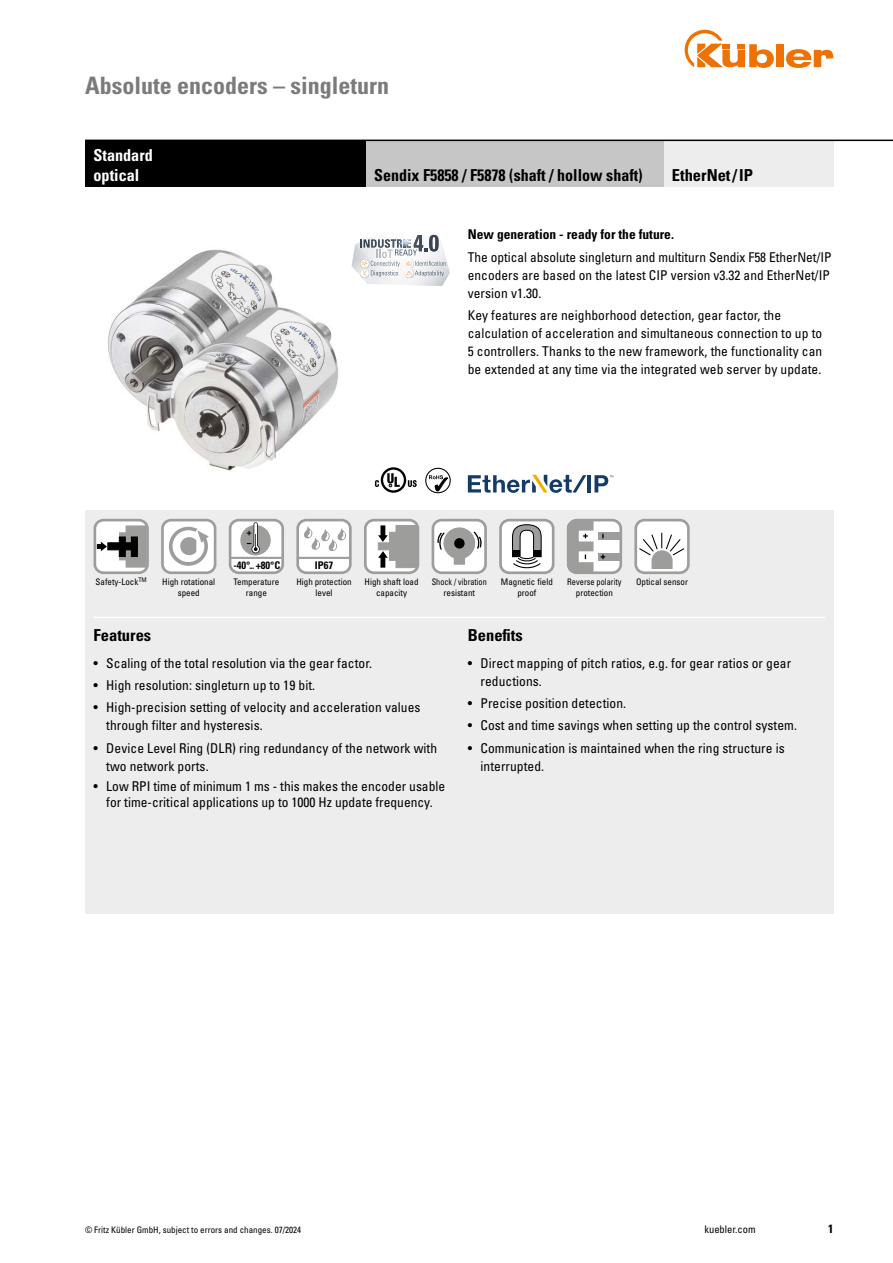
<style>
.page{position:relative;width:893px;height:1263px;background:#fff}
.page>*{position:absolute;margin:0;border:0;box-sizing:border-box;transform-origin:0 0}
.t1{font:700 condensed 24px "Univers LT Std";color:#7c7b7b}
.t2{font:700 condensed 16.5px "Univers LT Std";color:#000}
.t3{font:700 condensed 16.5px/19.8px "Univers LT Std";color:#fff}
.t4{font:condensed 13.5px/18px "Univers LT Std";letter-spacing:.005em;color:#000}
.t5{font:700 condensed 13.5px "Univers LT Std";color:#000}
.t6{font:700 condensed 12px "Univers LT Std";color:#000}
.t7{font:700 condensed 10.65px "Univers LT Std";color:#000}
.t8{font:condensed 10.5px "Univers LT Std";color:#000}
.t9{font:condensed 9px/11.2px "Univers LT Std";color:#000;text-align:center}
.t10{font:condensed 9px/11.2px "Univers LT Std";color:#000;text-align:center;scale:.93 1}
.t11{font:condensed 9px/11.2px "Univers LT Std";color:#000;text-align:center;scale:.91 1}
</style>
<div class="page">
<div style="left:776px;top:44px;width:8px;height:23px;background:#ee7203"></div>
<svg style="left:786px;top:49px;width:47px;height:19px"></svg>
<svg style="left:685px;top:30px;width:89px;height:38px"></svg>
<img style="left:108px;top:249px;width:244px;height:222px">
<div style="left:85px;top:510px;width:748px;height:404px;background:#ededed"></div>
<div style="left:636px;top:520px;width:52px;height:53px;background:#fff;border-radius:9px"></div>
<div style="left:634px;top:519px;width:56px;height:55px;border:3px solid #9d9d9c;border-radius:9px"></div>
<svg style="left:638px;top:532px;width:47px;height:37px"></svg>
<div style="left:568px;top:520px;width:53px;height:53px;background:#fff;border-radius:9px"></div>
<div style="left:567px;top:519px;width:55px;height:55px;border:3px solid #9d9d9c;border-radius:9px"></div>
<div style="left:598px;top:553px;width:21px;height:7px;background:#9d9d9c"></div>
<div style="left:598px;top:532px;width:21px;height:8px;background:#9d9d9c"></div>
<svg style="left:601px;top:554px;width:4px;height:5px"></svg>
<svg style="left:567px;top:519px;width:28px;height:55px"></svg>
<div style="left:501px;top:520px;width:52px;height:53px;background:#fff;border-radius:9px"></div>
<div style="left:499px;top:519px;width:55px;height:55px;border:3px solid #9d9d9c;border-radius:9px"></div>
<svg style="left:512px;top:524px;width:30px;height:45px"></svg>
<div style="left:433px;top:520px;width:53px;height:53px;background:#fff;border-radius:9px"></div>
<div style="left:432px;top:519px;width:55px;height:55px;border:3px solid #9d9d9c;border-radius:9px"></div>
<svg style="left:437px;top:527px;width:45px;height:38px"></svg>
<div style="left:365px;top:520px;width:53px;height:53px;background:#fff;border-radius:9px"></div>
<div style="left:364px;top:519px;width:55px;height:55px;border:3px solid #9d9d9c;border-radius:9px"></div>
<svg style="left:378px;top:525px;width:40px;height:43px;background:#a0a09f"></svg>
<div style="left:298px;top:520px;width:52px;height:53px;background:#fff;border-radius:9px"></div>
<div style="left:296px;top:519px;width:56px;height:55px;border:3px solid #9d9d9c;border-radius:9px"></div>
<hr style="left:297px;top:557px;width:53px;height:2px;background:#9d9d9c">
<svg style="left:304px;top:526px;width:42px;height:26px"></svg>
<div style="left:230px;top:520px;width:53px;height:53px;background:#fff;border-radius:9px"></div>
<div style="left:229px;top:519px;width:55px;height:55px;border:3px solid #9d9d9c;border-radius:9px"></div>
<hr style="left:229px;top:557px;width:53px;height:2px;background:#9d9d9c">
<div style="left:240px;top:525px;width:31px;height:30px;background:#9d9d9c;border-radius:50%"></div>
<svg style="left:247px;top:522px;width:13px;height:31px"></svg>
<div style="left:162px;top:520px;width:53px;height:53px;background:#fff;border-radius:9px"></div>
<div style="left:161px;top:519px;width:55px;height:55px;border:3px solid #9d9d9c;border-radius:9px"></div>
<svg style="left:169px;top:527px;width:40px;height:39px"></svg>
<div style="left:95px;top:520px;width:52px;height:53px;background:#fff;border-radius:9px"></div>
<div style="left:94px;top:519px;width:55px;height:55px;border:3px solid #9d9d9c;border-radius:9px"></div>
<svg style="left:97px;top:525px;width:50px;height:43px"></svg>
<hr style="left:587px;top:475px;width:4px;height:17px;background:#143b67">
<svg style="left:594px;top:475px;width:19px;height:17px"></svg>
<svg style="left:468px;top:475px;width:118px;height:18px"></svg>
<hr style="left:94px;top:617px;width:731px;height:1px;background:#fff">
<img style="left:352px;top:242px;width:98px;height:44px">
<svg style="left:360px;top:235px;width:86px;height:43px"></svg>
<svg style="left:425px;top:468px;width:26px;height:25px"></svg>
<svg style="left:375px;top:467px;width:42px;height:26px"></svg>
<div style="left:663px;top:140px;width:170px;height:47px;background:#ededed"></div>
<div style="left:85px;top:140px;width:281px;height:47px;background:#000"></div>
<div style="left:366px;top:140px;width:297px;height:47px;background:#c6c6c6"></div>
<hr style="left:85px;top:140px;width:808px;height:1px;background:#000">
<h1 class="t1" style="left:85px;top:71px;width:305px">Absolute encoders – singleturn</h1>
<p class="t3" style="left:94px;top:145px;width:61px">Standard optical</p>
<p class="t2" style="left:374px;top:165px;width:270px">Sendix F5858 / F5878 (shaft / hollow shaft)</p>
<p class="t2" style="left:672px;top:165px;width:83px">EtherNet/IP</p>
<p class="t7" style="left:233px;top:558px;width:48px">-40°... +80°C</p>
<p class="t7" style="left:315px;top:558px;width:20px">IP67</p>
<p class="t5" style="left:468px;top:226px;width:208px">New generation - ready for the future.</p>
<p class="t4" style="left:468px;top:248px;width:365px;text-align:justify">The optical absolute singleturn and multiturn Sendix F58 EtherNet/IP encoders are based on the latest CIP version v3.32 and EtherNet/IP version v1.30.</p>
<p class="t4" style="left:468px;top:306px;width:356px">Key features are neighborhood detection, gear factor, the calculation of acceleration and simultaneous connection to up to 5 controllers. Thanks to the new framework, the functionality can be extended at any time via the integrated web server by update.</p>
<p class="t9" style="left:95px;top:576px;width:53px">Safety-Lock<sup>TM</sup></p>
<p class="t9" style="left:162px;top:576px;width:54px">High rotational speed</p>
<p class="t9" style="left:234px;top:576px;width:47px">Temperature range</p>
<p class="t9" style="left:296px;top:576px;width:57px">High protection level</p>
<p class="t9" style="left:365px;top:576px;width:55px">High shaft load capacity</p>
<p class="t11" style="left:432px;top:576px;width:62px">Shock / vibration resistant</p>
<p class="t9" style="left:501px;top:576px;width:53px">Magnetic field proof</p>
<p class="t10" style="left:567px;top:576px;width:60px">Reverse polarity protection</p>
<p class="t9" style="left:636px;top:576px;width:53px">Optical sensor</p>
<p class="t2" style="left:94px;top:625px;width:59px">Features</p>
<p class="t4" style="left:94px;top:654px;width:280px">• Scaling of the total resolution via the gear factor.</p>
<p class="t4" style="left:94px;top:676px;width:223px">• High resolution: singleturn up to 19 bit.</p>
<p class="t4" style="left:106px;top:698px;width:316px;text-indent:-13px">• High-precision setting of velocity and acceleration values through filter and hysteresis.</p>
<p class="t4" style="left:106px;top:738px;width:332px;text-indent:-13px">• Device Level Ring (DLR) ring redundancy of the network with two network ports.</p>
<p class="t4" style="left:94px;top:778px;width:353px;line-height:16.2px;text-align:center">• Low RPI time of minimum 1 ms - this makes the encoder usable for time-critical applications up to 1000 Hz update frequency.</p>
<p class="t2" style="left:468px;top:625px;width:56px">Benefits</p>
<p class="t4" style="left:480px;top:654px;width:312px;text-indent:-13px">• Direct mapping of pitch ratios, e.g. for gear ratios or gear reductions.</p>
<p class="t4" style="left:468px;top:694px;width:160px">• Precise position detection.</p>
<p class="t4" style="left:468px;top:716px;width:331px">• Cost and time savings when setting up the control system.</p>
<p class="t4" style="left:480px;top:738px;width:306px;text-indent:-13px">• Communication is maintained when the ring structure is interrupted.</p>
<p class="t9" style="left:85px;top:1224px;width:218px">© Fritz Kübler GmbH, subject to errors and changes. 07/2024</p>
<p class="t8" style="left:704px;top:1223px;width:53px">kuebler.com</p>
<p class="t6" style="left:828px;top:1221px;width:7px">1</p>
</div>
